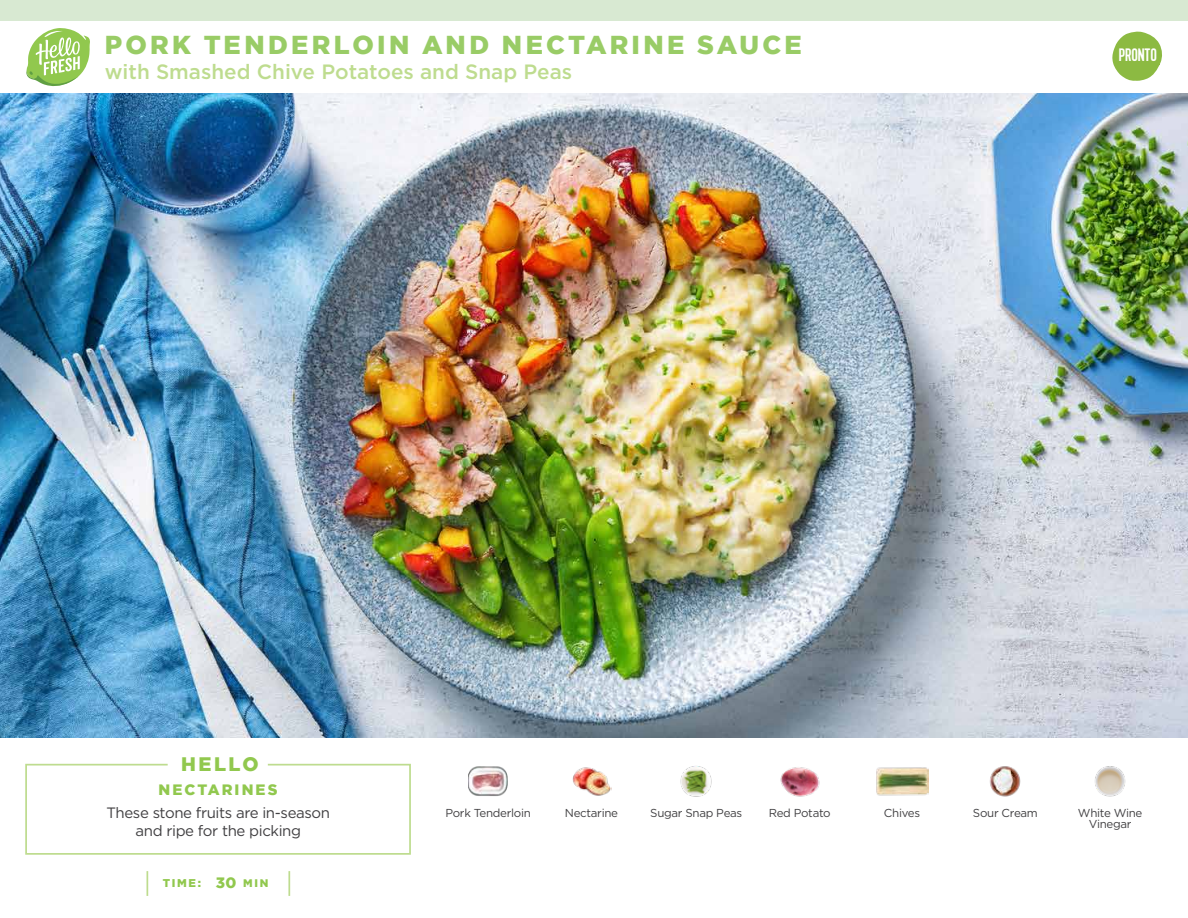
<style>
.page{position:relative;width:1188px;height:918px;background:#fff}
.page>*{position:absolute;margin:0;border:0;box-sizing:border-box;transform-origin:0 0}
.t1{font:900 25.8px "Gotham";letter-spacing:.125em;color:#9c6}
.t2{font:500 20.7px "Gotham";color:#bedc8f}
.t3{font:900 19.5px "Gotham";letter-spacing:.125em;color:#91c84e}
.t4{font:18px "Kapra";letter-spacing:-.01em;color:#fff}
.t5{font:15px/18px "Gotham";letter-spacing:-.025em;color:#414042;text-align:center}
.t6{font:900 15px "Gotham";letter-spacing:.14em;color:#91c84e}
.t7{font:11.55px/10.5px "Gotham";letter-spacing:-.025em;color:#414042;text-align:center}
.t8{font:900 11.25px "Gotham";color:#91c84e}
.s1{font-size:15px}
.s2{font-size:10.95px}
</style>
<div class="page">
<img style="left:0;top:93px;width:1188px;height:644px">
<svg style="left:25px;top:763px;width:386px;height:92px"></svg>
<svg style="left:1112px;top:31px;width:50px;height:50px"></svg>
<div style="left:1119px;top:48px;width:40px;height:17px;background:#8cba42"></div>
<div style="left:0;top:0;width:1188px;height:21px;background:#d8e9d2"></div>
<img style="left:469px;top:766px;width:39px;height:30px">
<img style="left:572px;top:767px;width:39px;height:29px">
<img style="left:680px;top:766px;width:32px;height:31px">
<img style="left:780px;top:767px;width:40px;height:30px">
<img style="left:876px;top:767px;width:53px;height:29px">
<img style="left:989px;top:766px;width:32px;height:31px">
<img style="left:1095px;top:766px;width:31px;height:31px">
<svg style="left:147px;top:871px;width:1px;height:25px"></svg>
<hr style="left:288px;top:871px;width:2px;height:25px;background:#bedc8f">
<svg style="left:26px;top:28px;width:64px;height:59px"></svg>
<h1 class="t1" style="left:105px;top:30px;width:698px">PORK TENDERLOIN AND NECTARINE SAUCE</h1>
<h2 class="t2" style="left:105px;top:58px;width:469px">with Smashed Chive Potatoes and Snap Peas</h2>
<h3 class="t3" style="left:181px;top:752px;width:79px">HELLO</h3>
<p class="t6" style="left:159px;top:781px;width:120px">NECTARINES</p>
<h3 class="t4" style="left:1119px;top:45px;width:40px">PRONTO</h3>
<p class="t5" style="left:107px;top:803px;width:225px">These stone fruits are in-season and ripe for the picking</p>
<p class="t8" style="left:163px;top:877px;width:107px">TIME: <span class="s1">30</span> <span class="s2">MIN</span></p>
<p class="t7" style="left:445px;top:808px;width:87px">Pork Tenderloin</p>
<p class="t7" style="left:565px;top:808px;width:55px">Nectarine</p>
<p class="t7" style="left:650px;top:808px;width:94px">Sugar Snap Peas</p>
<p class="t7" style="left:769px;top:808px;width:63px">Red Potato</p>
<p class="t7" style="left:884px;top:808px;width:38px">Chives</p>
<p class="t7" style="left:973px;top:808px;width:66px">Sour Cream</p>
<p class="t7" style="left:1078px;top:808px;width:66px">White Wine<br>Vinegar</p>
</div>
